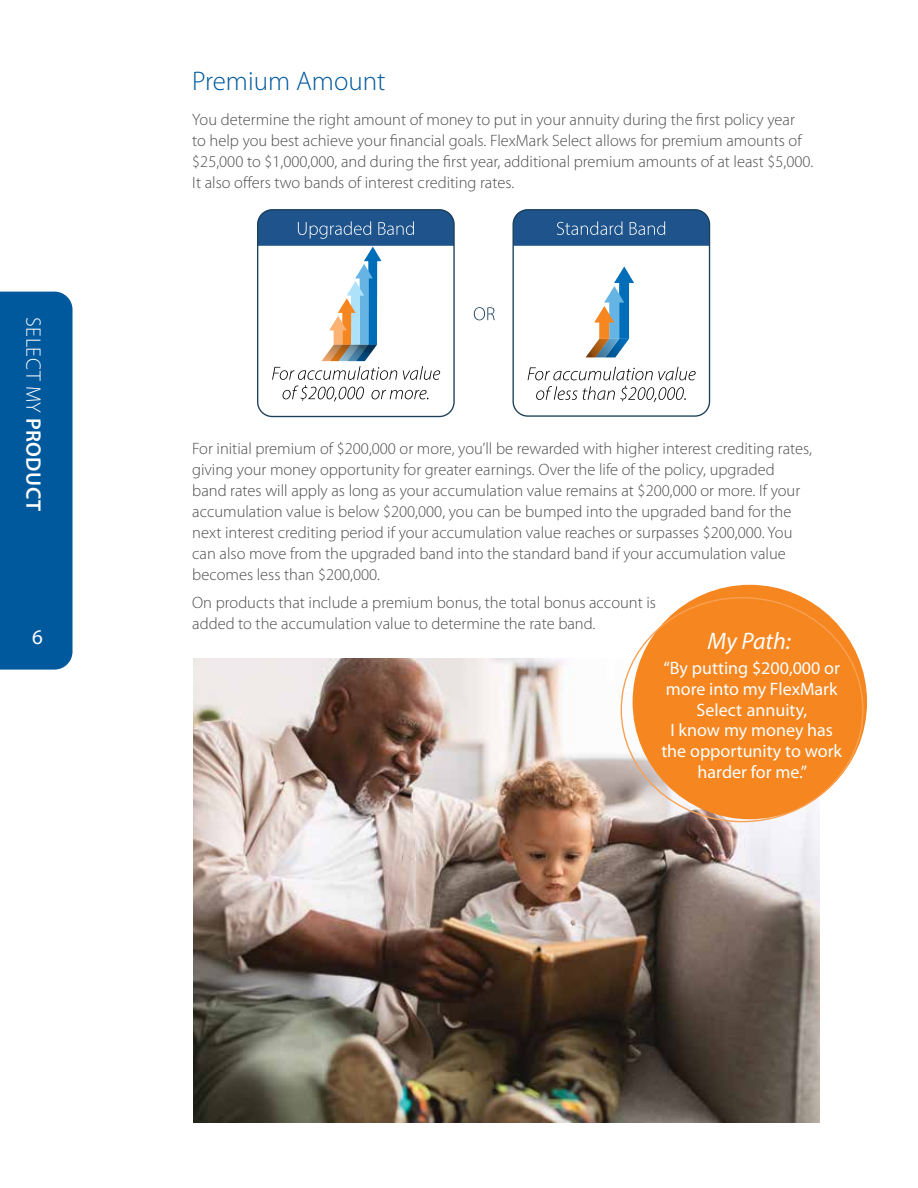
<style>
.page{position:relative;width:918px;height:1188px;background:#fff}
.page>*{position:absolute;margin:0;border:0;box-sizing:border-box;transform-origin:0 0}
.t1{font:300 27px "Myriad Pro";color:#00599d}
.t2{font:italic 24px "Myriad Pro";color:#fff}
.t3{font:300 21px "Myriad Pro";letter-spacing:.02em;color:#fff}
.t4{font:21px "Myriad Pro";color:#fff}
.t5{font:18px/20.7px "Myriad Pro";color:#fff;text-align:center}
.t6{font:300 16.5px/21px "Myriad Pro";color:#4d4d4f}
.s1{font-weight:600}
</style>
<div class="page">
<div style="left:0;top:292px;width:73px;height:378px;background:#00599d"></div>
<img style="left:193px;top:659px;width:627px;height:463px">
<div style="left:633px;top:585px;width:234px;height:234px;background:#f6861f;border-radius:50%"></div>
<svg style="left:474px;top:307px;width:21px;height:13px"></svg>
<svg style="left:514px;top:209px;width:196px;height:37px;background:#2b5c91"></svg>
<svg style="left:528px;top:367px;width:168px;height:13px"></svg>
<svg style="left:536px;top:386px;width:150px;height:16px"></svg>
<div style="left:512px;top:209px;width:198px;height:208px;border:1px solid #1b4059;border-radius:15px"></div>
<svg style="left:586px;top:266px;width:48px;height:91px"></svg>
<svg style="left:258px;top:209px;width:196px;height:193px"></svg>
<p class="t3" style="left:45px;top:317px;width:195px;rotate:90deg">SELECT MY <span class="s1">PRODUCT</span></p>
<p class="t4" style="left:32px;top:625px;width:12px">6</p>
<h1 class="t1" style="left:192px;top:66px;width:195px">Premium Amount</h1>
<p class="t6" style="left:192px;top:109px;width:623px">You determine the right amount of money to put in your annuity during the first policy year<br>to help you best achieve your financial goals. FlexMark Select allows for premium amounts of $25,000 to $1,000,000, and during the first year, additional premium amounts of at least $5,000.<br>It also offers two bands of interest crediting rates.</p>
<p class="t6" style="left:192px;top:439px;width:621px">For initial premium of $200,000 or more, you’ll be rewarded with higher interest crediting rates, giving your money opportunity for greater earnings. Over the life of the policy, upgraded band rates will apply as long as your accumulation value remains at $200,000 or more. If your accumulation value is below $200,000, you can be bumped into the upgraded band for the next interest crediting period if your accumulation value reaches or surpasses $200,000. You can also move from the upgraded band into the standard band if your accumulation value becomes less than $200,000.</p>
<p class="t6" style="left:192px;top:592px;width:465px">On products that include a premium bonus, the total bonus account is added to the accumulation value to determine the rate band.</p>
<h2 class="t2" style="left:708px;top:626px;width:85px">My Path:</h2>
<p class="t5" style="left:661px;top:658px;width:182px">“By putting $200,000 or more into my FlexMark<br>Select annuity,<br>I know my money has the opportunity to work harder for me.”</p>
</div>
